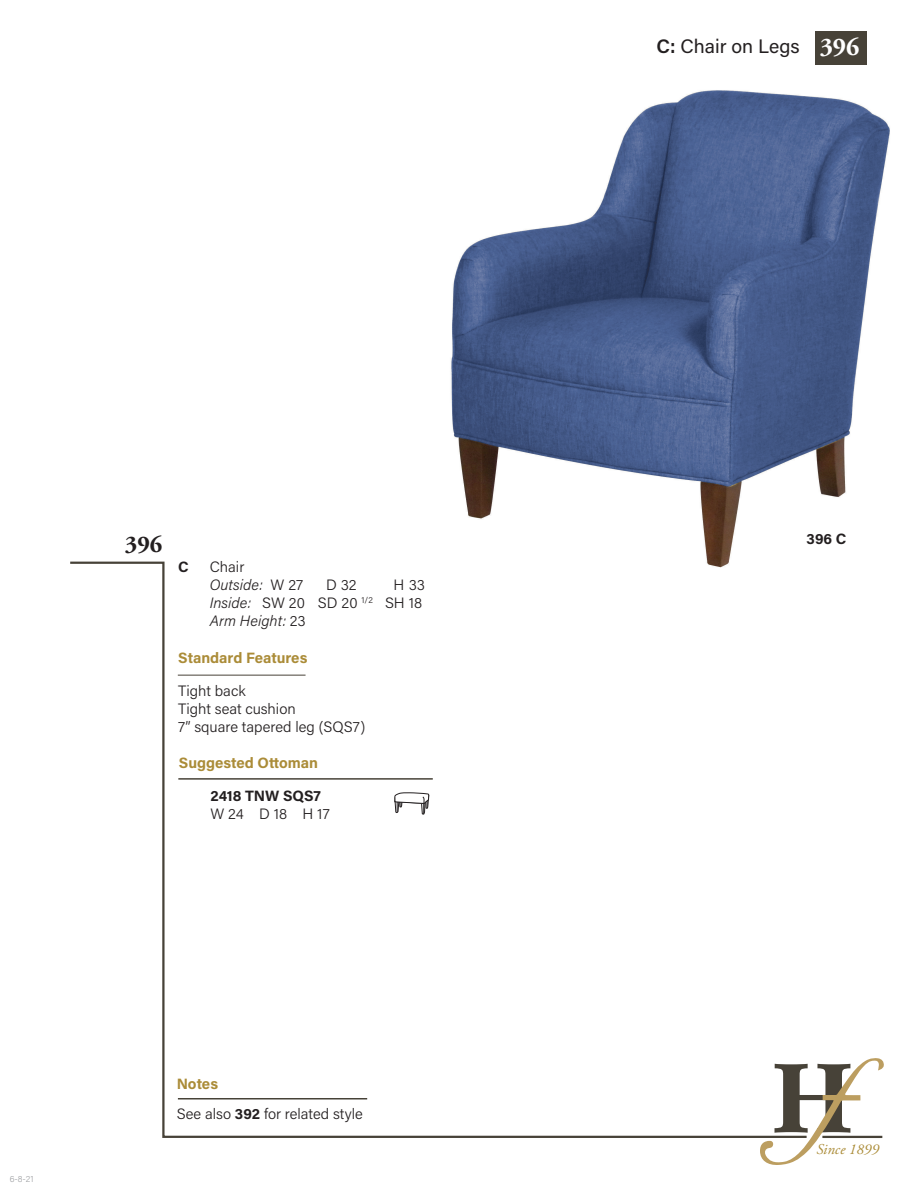
<style>
.page{position:relative;width:918px;height:1188px;background:#fff}
.page>*{position:absolute;margin:0;border:0;box-sizing:border-box;transform-origin:0 0}
.t1{font:700 25.5px "Adobe Garamond Pro";color:#fff}
.t2{font:700 24px "Adobe Garamond Pro";color:#231f20}
.t3{font:19.5px "Acumin Pro";color:#231f20}
.t4{font:300 15px "Acumin Pro";color:#231f20}
.t5{font:700 15px "Acumin Pro";color:#ab8c38}
.t6{font:italic 300 15px "Acumin Pro";color:#231f20}
.t7{font:700 15px "Acumin Pro";color:#231f20}
.t8{font:italic 15px "Adobe Garamond Pro";color:#ab8c38}
.t9{font:200 9px "Acumin Pro";color:#919396}
.s1{font-style:normal}
.s2{font-style:italic}
.s3{font-weight:700}
.s4{font-weight:600}
</style>
<div class="page">
<svg style="left:760px;top:1058px;width:124px;height:107px"></svg>
<hr style="left:822px;top:1136px;width:60px;height:2px;background:#474238">
<svg style="left:70px;top:561px;width:739px;height:578px"></svg>
<hr style="left:178px;top:778px;width:255px;height:2px;background:#474238">
<hr style="left:178px;top:675px;width:128px;height:1px;background:#474238">
<hr style="left:178px;top:1098px;width:189px;height:2px;background:#474238">
<div style="left:815px;top:31px;width:52px;height:33px;background:#474238"></div>
<img style="left:438px;top:90px;width:452px;height:499px">
<svg style="left:395px;top:792px;width:34px;height:23px"></svg>
<p class="t2" style="left:125px;top:530px;width:39px">396</p>
<p class="t7" style="left:178px;top:556px;width:12px">C</p>
<p class="t4" style="left:210px;top:556px;width:36px">Chair</p>
<p class="t6" style="left:210px;top:574px;width:95px">Outside: <span class="s1">W 27</span></p>
<p class="t4" style="left:326px;top:574px;width:32px">D 32</p>
<p class="t4" style="left:393px;top:574px;width:33px">H 33</p>
<p class="t4" style="left:210px;top:592px;width:214px"><span class="s2">Inside:</span> SW 20 SD 20 <sup>1/2</sup> SH 18</p>
<p class="t6" style="left:210px;top:610px;width:97px">Arm Height: <span class="s1">23</span></p>
<p class="t5" style="left:178px;top:647px;width:131px">Standard Features</p>
<p class="t4" style="left:178px;top:681px;width:69px">Tight back</p>
<p class="t4" style="left:178px;top:699px;width:119px">Tight seat cushion</p>
<p class="t4" style="left:178px;top:717px;width:189px">7” square tapered leg (SQS7)</p>
<p class="t5" style="left:179px;top:752px;width:141px">Suggested Ottoman</p>
<p class="t7" style="left:210px;top:785px;width:112px">2418 TNW SQS7</p>
<p class="t4" style="left:210px;top:803px;width:121px">W 24 D 18 H 17</p>
<p class="t9" style="left:10px;top:1173px;width:25px">6-8-21</p>
<p class="t5" style="left:177px;top:1073px;width:43px">Notes</p>
<p class="t4" style="left:177px;top:1103px;width:188px">See also <span class="s3">392</span> for related style</p>
<p class="t3" style="left:656px;top:33px;width:145px"><span class="s4">C:</span> Chair on Legs</p>
<p class="t1" style="left:820px;top:32px;width:41px">396</p>
<p class="t7" style="left:807px;top:528px;width:42px">396 C</p>
<p class="t8" style="left:816px;top:1140px;width:64px">Since 1899</p>
</div>
